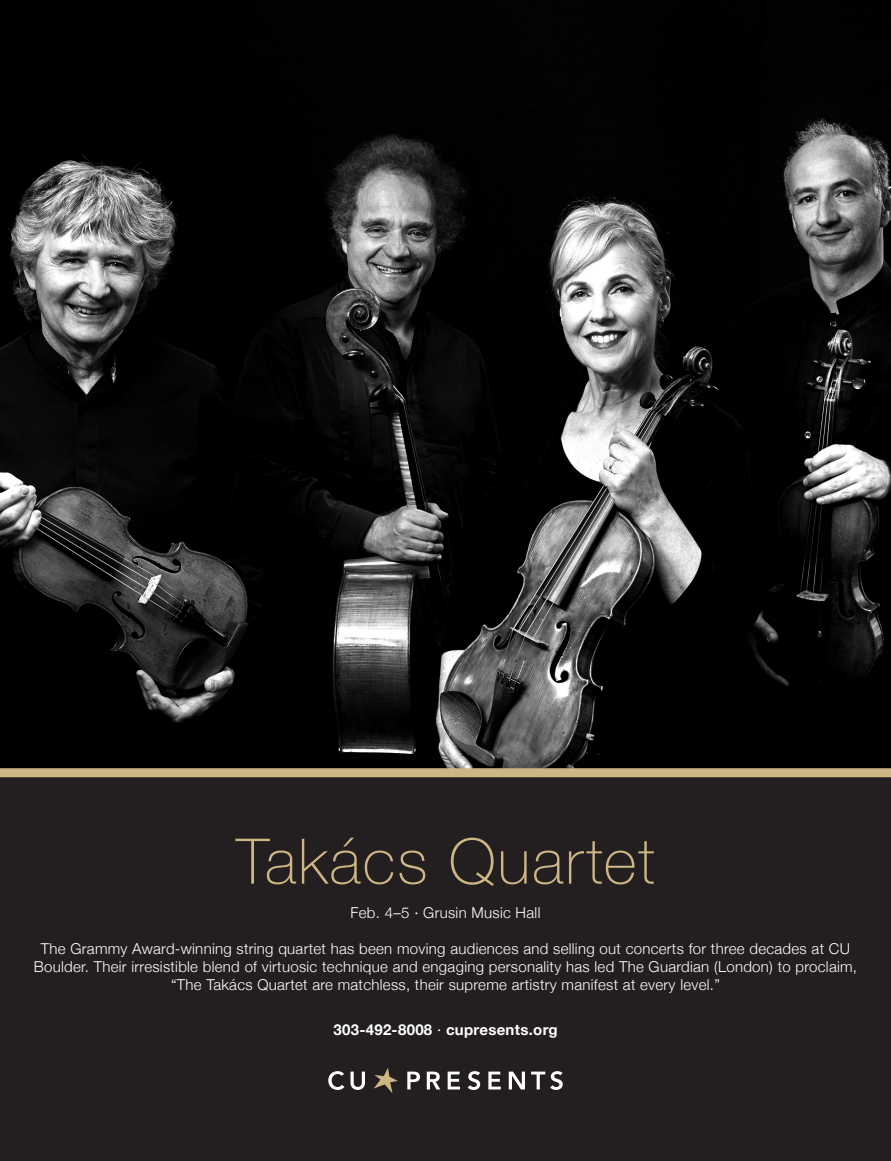
<style>
.page{position:relative;width:891px;height:1161px;background:#fff}
.page>*{position:absolute;margin:0;border:0;box-sizing:border-box;transform-origin:0 0}
.t1{font:100 63px "Helvetica Neue";letter-spacing:.03em;color:#cdb684}
.t2{font:300 15px/18px "Helvetica Neue";letter-spacing:.02em;color:#fff;text-align:center}
.t3{font:700 15px "Helvetica Neue";letter-spacing:.02em;color:#fff}
.s1{font-weight:400}
</style>
<div class="page">
<img style="left:0;top:0;width:891px;height:768px">
<div style="left:0;top:773px;width:891px;height:388px;background:#231f20"></div>
<svg style="left:328px;top:1071px;width:16px;height:19px"></svg>
<svg style="left:351px;top:1072px;width:14px;height:18px"></svg>
<svg style="left:407px;top:1072px;width:13px;height:17px"></svg>
<svg style="left:427px;top:1072px;width:13px;height:17px"></svg>
<svg style="left:448px;top:1072px;width:12px;height:17px"></svg>
<svg style="left:468px;top:1071px;width:12px;height:19px"></svg>
<svg style="left:488px;top:1072px;width:13px;height:17px"></svg>
<svg style="left:509px;top:1072px;width:16px;height:17px"></svg>
<svg style="left:531px;top:1071px;width:32px;height:19px"></svg>
<svg style="left:374px;top:1068px;width:24px;height:26px"></svg>
<div style="left:0;top:768px;width:891px;height:9px;background:#cdb684"></div>
<p class="t1" style="left:236px;top:813px;width:420px">Takács Quartet</p>
<p class="t2" style="left:351px;top:903px;width:191px">Feb. 4–5 <span class="s1">·</span> Grusin Music Hall</p>
<p class="t2" style="left:34px;top:939px;width:825px">The Grammy Award-winning string quartet has been moving audiences and selling out concerts for three decades at CU<br>Boulder. Their irresistible blend of virtuosic technique and engaging personality has led The Guardian (London) to proclaim, “The Takács Quartet are matchless, their supreme artistry manifest at every level.”</p>
<p class="t3" style="left:333px;top:1018px;width:226px">303-492-8008 <span class="s1">·</span> cupresents.org</p>
</div>
